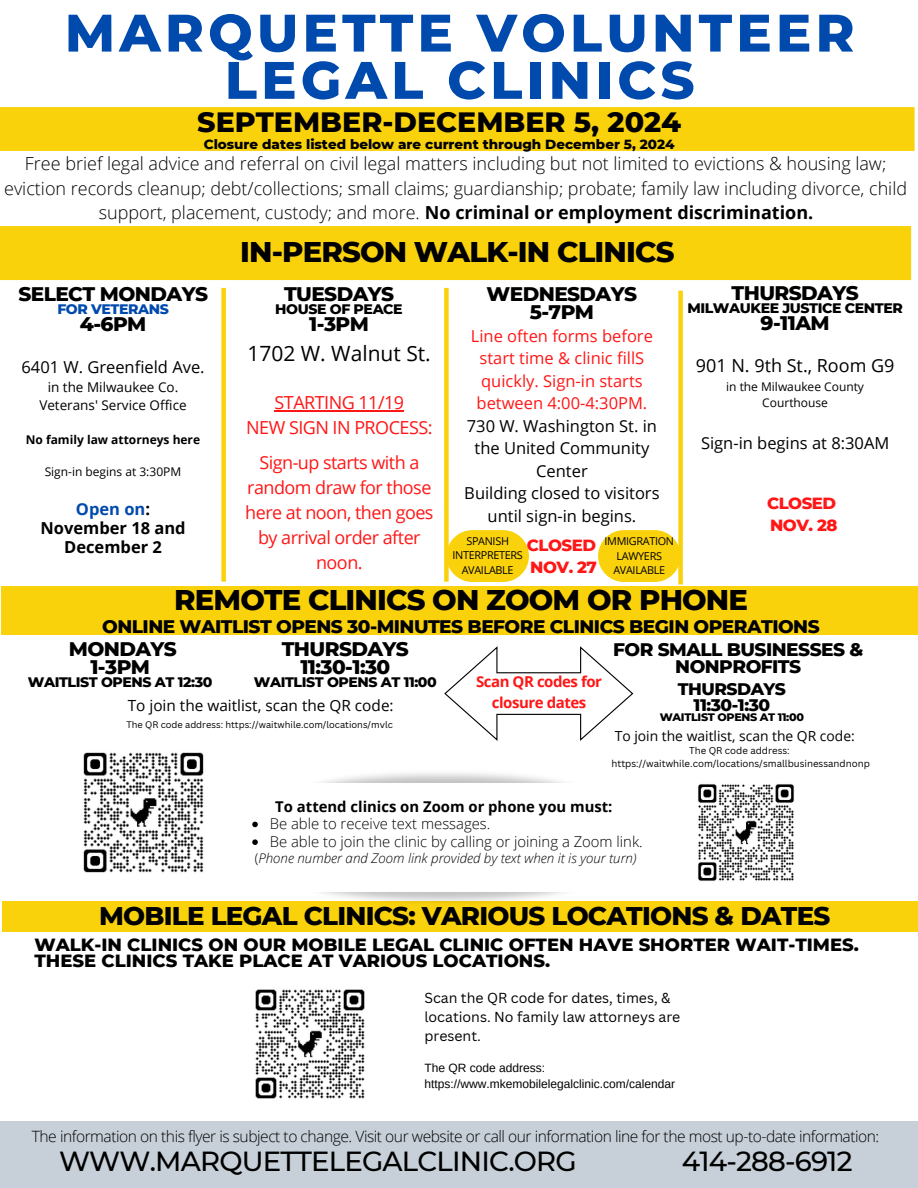
<style>
.page{position:relative;width:918px;height:1188px;background:#fff}
.page>*{position:absolute;margin:0;border:0;box-sizing:border-box;transform-origin:0 0}
.t1{font:800 52.65px/47.2px "Montserrat";letter-spacing:.08em;color:#004aad;text-align:center}
.t2{font:800 29.1px "Montserrat";letter-spacing:-.03em;color:#000}
.t3{font:800 28.5px "Montserrat";color:#000}
.t4{font:500 27.6px "Montserrat";letter-spacing:-.03em;color:#000}
.t5{font:800 26.1px "Montserrat";letter-spacing:-.03em;color:#000}
.t6{font:21px "Open Sans";color:#000}
.t7{font:800 20.1px/18px "Montserrat";letter-spacing:-.03em;color:#000;text-align:center}
.t8{font:800 18.6px/16.8px "Montserrat";letter-spacing:-.03em;color:#000;text-align:center}
.t9{font:300 18px/24.8px "Open Sans";color:#000;text-align:center}
.t10{font:18px/25px "Open Sans";letter-spacing:-.03em;color:#ff1616;text-align:center}
.t11{font:800 18px/15.8px "Montserrat";color:#000}
.t12{font:18px "Open Sans";color:#000}
.t13{font:800 17.1px "Montserrat";letter-spacing:-.03em;color:#000}
.t14{font:16.5px/22.5px "Open Sans";color:#000;text-align:center}
.t15{font:16.5px/22.5px "Open Sans";color:#ff1616;text-align:center}
.t16{font:800 16.5px "Montserrat";letter-spacing:-.03em;color:#ff1616}
.t17{font:700 16.5px/19px "Open Sans";color:#000;text-align:center}
.t18{font:700 16.5px "Open Sans";color:#004aad}
.t19{font:300 15.6px "Open Sans";letter-spacing:-.03em;color:#000}
.t20{font:15.3px "Open Sans";color:#000}
.t21{font:700 15px "Open Sans";letter-spacing:-.03em;color:#ff1616}
.t22{font:300 14.85px "Open Sans";color:#000}
.t23{font:700 14.85px "Open Sans";color:#000}
.t24{font:800 14.1px "Montserrat";letter-spacing:-.03em;color:#000}
.t25{font:14.1px/19.2px "Canva Sans";color:#000}
.t26{font:800 14.1px "Montserrat";letter-spacing:-.03em;color:#004aad}
.t27{font:13.8px "Open Sans";color:#000}
.t28{font:800 13.5px "Montserrat";color:#000}
.t29{font:13.5px/18px "Open Sans";color:#000;text-align:center}
.t30{font:italic 300 13.35px "Open Sans";color:#000}
.t31{font:12px "Arimo";color:#000}
.t32{font:12px/16px "Open Sans";color:#000;text-align:center}
.t33{font:700 12px "Open Sans";color:#000}
.t34{font:800 11.1px "Montserrat";letter-spacing:-.03em;color:#000}
.t35{font:10.8px "Open Sans";letter-spacing:-.03em;color:#000}
.t36{font:9.6px "Canva Sans";color:#000}
.t37{font:9.3px "Canva Sans";color:#000}
.s1{font-weight:700}
.s2{color:#000}
.s3{font-style:normal}
</style>
<div class="page">
<div style="left:0;top:107px;width:915px;height:44px;background:#fad20c"></div>
<div style="left:0;top:226px;width:911px;height:54px;background:#fad20c"></div>
<div style="left:0;top:1122px;width:918px;height:66px;background:#c7d0d8"></div>
<img style="left:698px;top:784px;width:96px;height:97px">
<img style="left:83px;top:752px;width:121px;height:121px">
<div style="left:2px;top:901px;width:915px;height:31px;background:#fad20c"></div>
<div style="left:2px;top:587px;width:916px;height:48px;background:#fad20c"></div>
<div style="left:221px;top:288px;width:5px;height:294px;background:#fad20c"></div>
<div style="left:444px;top:288px;width:5px;height:294px;background:#fad20c"></div>
<div style="left:678px;top:291px;width:5px;height:293px;background:#fad20c"></div>
<div style="left:446px;top:530px;width:83px;height:52px;background:#fad20c;border-radius:26px"></div>
<div style="left:598px;top:530px;width:83px;height:52px;background:#fad20c;border-radius:26px"></div>
<svg style="left:444px;top:646px;width:189px;height:95px"></svg>
<img style="left:255px;top:989px;width:110px;height:110px">
<svg style="left:252px;top:822px;width:6px;height:5px"></svg>
<svg style="left:252px;top:839px;width:6px;height:6px"></svg>
<hr style="left:275px;top:410px;width:129px;height:1px;background:#ff1616">
<p class="t1" style="left:65px;top:9px;width:791px">MARQUETTE VOLUNTEER<br>LEGAL CLINICS</p>
<p class="t3" style="left:197px;top:104px;width:485px">SEPTEMBER-DECEMBER 5, 2024</p>
<p class="t28" style="left:204px;top:135px;width:473px">Closure dates listed below are current through December 5, 2024</p>
<p class="t9" style="left:4px;top:151px;width:904px">Free brief legal advice and referral on civil legal matters including but not limited to evictions &amp; housing law; eviction records cleanup; debt/collections; small claims; guardianship; probate; family law including divorce, child support, placement, custody; and more. <span class="s1">No criminal or employment discrimination.</span></p>
<p class="t7" style="left:18px;top:284px;width:191px">SELECT MONDAYS</p>
<p class="t26" style="left:57px;top:301px;width:113px">FOR VETERANS</p>
<p class="t7" style="left:80px;top:315px;width:68px">4-6PM</p>
<p class="t14" style="left:22px;top:355px;width:185px">6401 W. Greenfield Ave.</p>
<h4 class="t29" style="left:39px;top:378px;width:149px">in the Milwaukee Co.<br>Veterans' Service Office</h4>
<p class="t33" style="left:26px;top:431px;width:176px">No family law attorneys here</p>
<p class="t32" style="left:45px;top:463px;width:138px">Sign-in begins at 3:30PM</p>
<p class="t18" style="left:76px;top:497px;width:76px">Open on<span class="s2">:</span></p>
<h5 class="t17" style="left:40px;top:518px;width:147px">November 18 and<br>December 2</h5>
<h4 class="t2" style="left:240px;top:234px;width:436px">IN-PERSON WALK-IN CLINICS</h4>
<p class="t7" style="left:487px;top:284px;width:152px">WEDNESDAYS<br>5-7PM</p>
<h2 class="t7" style="left:284px;top:284px;width:112px">TUESDAYS</h2>
<p class="t24" style="left:275px;top:301px;width:129px">HOUSE OF PEACE</p>
<p class="t7" style="left:309px;top:315px;width:61px">1-3PM</p>
<p class="t15" style="left:471px;top:324px;width:184px">Line often forms before start time &amp; clinic fillS quickly. Sign-in starts between 4:00-4:30PM.</p>
<p class="t14" style="left:467px;top:414px;width:192px">730 W. Washington St. in the United Community<br>Center</p>
<h3 class="t14" style="left:464px;top:482px;width:197px">Building closed to visitors until sign-in begins.</h3>
<p class="t6" style="left:247px;top:338px;width:185px">1702 W. Walnut St.</p>
<p class="t10" style="left:275px;top:389px;width:131px">STARTING 11/19</p>
<p class="t10" style="left:246px;top:414px;width:188px">NEW SIGN IN PROCESS:</p>
<p class="t10" style="left:245px;top:449px;width:190px">Sign-up starts with a random draw for those here at noon, then goes by arrival order after noon.</p>
<p class="t35" style="left:466px;top:533px;width:44px">SPANISH</p>
<p class="t35" style="left:452px;top:548px;width:72px">INTERPRETERS</p>
<h6 class="t35" style="left:462px;top:562px;width:53px">AVAILABLE</h6>
<p class="t35" style="left:605px;top:534px;width:71px">IMMIGRATION</p>
<p class="t35" style="left:617px;top:548px;width:47px">LAWYERS</p>
<p class="t35" style="left:613px;top:563px;width:53px">AVAILABLE</p>
<p class="t16" style="left:527px;top:535px;width:71px">CLOSED</p>
<p class="t16" style="left:530px;top:557px;width:68px">NOV. 27</p>
<p class="t7" style="left:732px;top:283px;width:129px">THURSDAYS</p>
<p class="t24" style="left:687px;top:299px;width:217px">MILWAUKEE JUSTICE CENTER</p>
<h6 class="t7" style="left:761px;top:314px;width:71px">9-11AM</h6>
<p class="t12" style="left:696px;top:353px;width:200px">901 N. 9th St., Room G9</p>
<p class="t32" style="left:726px;top:378px;width:139px">in the Milwaukee County<br>Courthouse</p>
<p class="t14" style="left:701px;top:431px;width:190px">Sign-in begins at 8:30AM</p>
<p class="t16" style="left:767px;top:493px;width:71px">CLOSED</p>
<p class="t16" style="left:770px;top:515px;width:69px">NOV. 28</p>
<p class="t2" style="left:174px;top:582px;width:575px">REMOTE CLINICS ON ZOOM OR PHONE</p>
<p class="t8" style="left:102px;top:618px;width:719px">ONLINE WAITLIST OPENS 30-MINUTES BEFORE CLINICS BEGIN OPERATIONS</p>
<p class="t7" style="left:69px;top:639px;width:110px">MONDAYS</p>
<p class="t7" style="left:90px;top:657px;width:61px">1-3PM</p>
<p class="t24" style="left:28px;top:673px;width:186px">WAITLIST OPENS AT 12:30</p>
<p class="t7" style="left:282px;top:639px;width:129px">THURSDAYS</p>
<p class="t7" style="left:300px;top:657px;width:92px">11:30-1:30</p>
<p class="t24" style="left:254px;top:673px;width:185px">WAITLIST OPENS AT 11:00</p>
<p class="t20" style="left:128px;top:695px;width:268px">To join the waitlist, scan the QR code:</p>
<p class="t37" style="left:126px;top:718px;width:268px">The QR code address: https://waitwhile.com/locations/mvlc</p>
<h6 class="t21" style="left:476px;top:671px;width:128px">Scan QR codes for</h6>
<p class="t21" style="left:492px;top:692px;width:96px">closure dates</p>
<p class="t8" style="left:613px;top:641px;width:252px">FOR SMALL BUSINESSES &amp;<br>NONPROFITS</p>
<p class="t13" style="left:678px;top:679px;width:110px">THURSDAYS</p>
<p class="t13" style="left:694px;top:694px;width:78px">11:30-1:30</p>
<p class="t34" style="left:660px;top:710px;width:146px">WAITLIST OPENS AT 11:00</p>
<p class="t27" style="left:615px;top:726px;width:242px">To join the waitlist, scan the QR code:</p>
<p class="t36" style="left:689px;top:744px;width:102px">The QR code address:</p>
<p class="t36" style="left:611px;top:756px;width:260px">https://waitwhile.com/locations/smallbusinessandnonp</p>
<p class="t23" style="left:275px;top:796px;width:339px">To attend clinics on Zoom or phone you must:</p>
<p class="t22" style="left:270px;top:814px;width:222px">Be able to receive text messages.</p>
<p class="t22" style="left:270px;top:831px;width:375px">Be able to join the clinic by calling or joining a Zoom link.</p>
<p class="t30" style="left:255px;top:848px;width:383px"><span class="s3">(</span>Phone number and Zoom link provided by text when it is your turn)</p>
<p class="t5" style="left:99px;top:900px;width:733px">MOBILE LEGAL CLINICS: VARIOUS LOCATIONS &amp; DATES</p>
<p class="t11" style="left:35px;top:937px;width:826px">WALK-IN CLINICS ON OUR MOBILE LEGAL CLINIC OFTEN HAVE SHORTER WAIT-TIMES.<br>THESE CLINICS TAKE PLACE AT VARIOUS LOCATIONS.</p>
<p class="t25" style="left:424px;top:988px;width:257px">Scan the QR code for dates, times, &amp; locations. No family law attorneys are present.</p>
<p class="t31" style="left:424px;top:1061px;width:122px">The QR code address:</p>
<p class="t31" style="left:424px;top:1077px;width:252px">https://www.mkemobilelegalclinic.com/calendar</p>
<p class="t19" style="left:32px;top:1126px;width:849px">The information on this flyer is subject to change. Visit our website or call our information line for the most up-to-date information:</p>
<p class="t4" style="left:59px;top:1144px;width:519px">WWW.MARQUETTELEGALCLINIC.ORG</p>
<p class="t4" style="left:682px;top:1144px;width:172px">414-288-6912</p>
</div>
